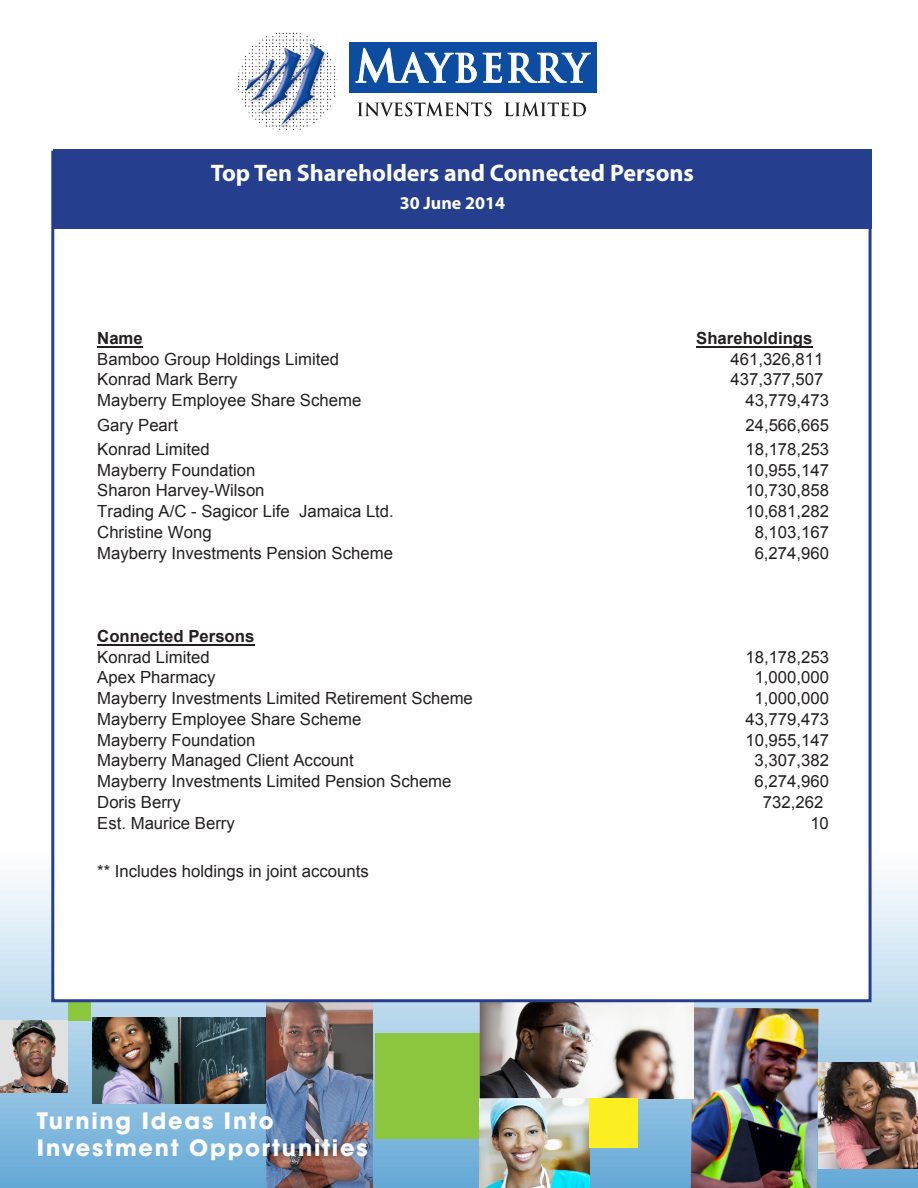
<style>
.page{position:relative;width:918px;height:1188px;background:#fff}
.page>*{position:absolute;margin:0;border:0;box-sizing:border-box;transform-origin:0 0}
.Table_Heading{font:700 24px "Myriad Pro";color:#fff}
.t1{font:700 22.5px/27px "Avant Garde";letter-spacing:.08em;color:#fff}
.table_date{font:700 18px "Myriad Pro";color:#fff}
.t2{font:16.8px "Arial";color:#231f20}
.t3{font:700 16.8px/20.7px "Arial";color:#231f20}
.s1{font-weight:400}
</style>
<div class="page">
<img style="left:238px;top:32px;width:100px;height:98px">
<div style="left:349px;top:42px;width:248px;height:51px;background:#0d4da1"></div>
<svg style="left:358px;top:102px;width:134px;height:14px"></svg>
<svg style="left:504px;top:102px;width:82px;height:14px"></svg>
<svg style="left:355px;top:48px;width:122px;height:35px"></svg>
<svg style="left:483px;top:52px;width:108px;height:31px"></svg>
<svg style="left:0;top:880px;width:918px;height:308px;background:#96c3e1"></svg>
<div style="left:375px;top:1033px;width:116px;height:106px;background:#8cc63f"></div>
<img style="left:819px;top:1062px;width:99px;height:107px">
<img style="left:693px;top:1007px;width:126px;height:181px">
<img style="left:533px;top:1002px;width:160px;height:96px">
<img style="left:93px;top:1018px;width:172px;height:85px">
<div style="left:68px;top:997px;width:23px;height:24px;background:#8cc63f"></div>
<img style="left:480px;top:1099px;width:110px;height:89px">
<svg style="left:480px;top:1002px;width:53px;height:97px;background:#736d6c"></svg>
<div style="left:589px;top:1098px;width:48px;height:50px;background:#fcee21"></div>
<img style="left:265px;top:1002px;width:108px;height:186px">
<img style="left:0;top:1021px;width:67px;height:72px">
<div style="left:51px;top:151px;width:821px;height:851px;background:#fff;border:3px solid #253f8e"></div>
<div style="left:53px;top:149px;width:819px;height:80px;background:#253f8e"></div>
<hr style="left:97px;top:346px;width:46px;height:1px;background:#231f20">
<hr style="left:696px;top:346px;width:117px;height:1px;background:#231f20">
<hr style="left:97px;top:644px;width:158px;height:1px;background:#231f20">
<p class="Table_Heading" style="left:211px;top:158px;width:485px">Top Ten Shareholders and Connected Persons</p>
<p class="table_date" style="left:400px;top:192px;width:107px">30 June 2014</p>
<p class="t3" style="left:97px;top:328px;width:47px">Name</p>
<p class="t3" style="left:696px;top:328px;width:118px">Shareholdings</p>
<p class="t2" style="left:97px;top:348px;width:243px">Bamboo Group Holdings Limited</p>
<p class="t2" style="left:730px;top:348px;width:95px">461,326,811</p>
<p class="t2" style="left:97px;top:368px;width:142px">Konrad Mark Berry</p>
<p class="t2" style="left:730px;top:368px;width:95px">437,377,507</p>
<p class="t2" style="left:97px;top:389px;width:266px">Mayberry Employee Share Scheme</p>
<p class="t2" style="left:745px;top:389px;width:85px">43,779,473</p>
<p class="t2" style="left:97px;top:414px;width:82px">Gary Peart</p>
<p class="t2" style="left:745px;top:414px;width:85px">24,566,665</p>
<p class="t2" style="left:97px;top:438px;width:114px">Konrad Limited</p>
<p class="t2" style="left:745px;top:438px;width:85px">18,178,253</p>
<p class="t2" style="left:97px;top:459px;width:160px">Mayberry Foundation</p>
<p class="t2" style="left:745px;top:459px;width:85px">10,955,147</p>
<p class="t2" style="left:97px;top:480px;width:169px">Sharon Harvey-Wilson</p>
<p class="t2" style="left:745px;top:480px;width:85px">10,730,858</p>
<p class="t2" style="left:97px;top:500px;width:298px">Trading A/C - Sagicor Life Jamaica Ltd.</p>
<p class="t2" style="left:745px;top:500px;width:85px">10,681,282</p>
<p class="t2" style="left:97px;top:521px;width:116px">Christine Wong</p>
<p class="t2" style="left:755px;top:521px;width:76px">8,103,167</p>
<p class="t2" style="left:97px;top:542px;width:297px">Mayberry Investments Pension Scheme</p>
<p class="t2" style="left:755px;top:542px;width:76px">6,274,960</p>
<p class="t3" style="left:97px;top:626px;width:159px">Connected Persons<br><span class="s1">Konrad Limited</span></p>
<p class="t2" style="left:745px;top:646px;width:85px">18,178,253</p>
<p class="t2" style="left:97px;top:666px;width:120px">Apex Pharmacy</p>
<p class="t2" style="left:755px;top:666px;width:76px">1,000,000</p>
<p class="t2" style="left:97px;top:687px;width:377px">Mayberry Investments Limited Retirement Scheme</p>
<p class="t2" style="left:755px;top:687px;width:76px">1,000,000</p>
<p class="t2" style="left:97px;top:708px;width:266px">Mayberry Employee Share Scheme</p>
<p class="t2" style="left:745px;top:708px;width:85px">43,779,473</p>
<p class="t2" style="left:97px;top:729px;width:160px">Mayberry Foundation</p>
<p class="t2" style="left:745px;top:729px;width:85px">10,955,147</p>
<p class="t2" style="left:97px;top:749px;width:258px">Mayberry Managed Client Account</p>
<p class="t2" style="left:755px;top:749px;width:76px">3,307,382</p>
<p class="t2" style="left:97px;top:770px;width:356px">Mayberry Investments Limited Pension Scheme</p>
<p class="t2" style="left:755px;top:770px;width:76px">6,274,960</p>
<p class="t2" style="left:97px;top:791px;width:85px">Doris Berry</p>
<p class="t2" style="left:763px;top:791px;width:62px">732,262</p>
<p class="t2" style="left:97px;top:812px;width:139px">Est. Maurice Berry</p>
<p class="t2" style="left:810px;top:812px;width:20px">10</p>
<p class="t2" style="left:97px;top:861px;width:273px">** Includes holdings in joint accounts</p>
<h2 class="t1" style="left:37px;top:1108px;width:332px">Turning Ideas Into<br>Investment Opportunities</h2>
</div>
